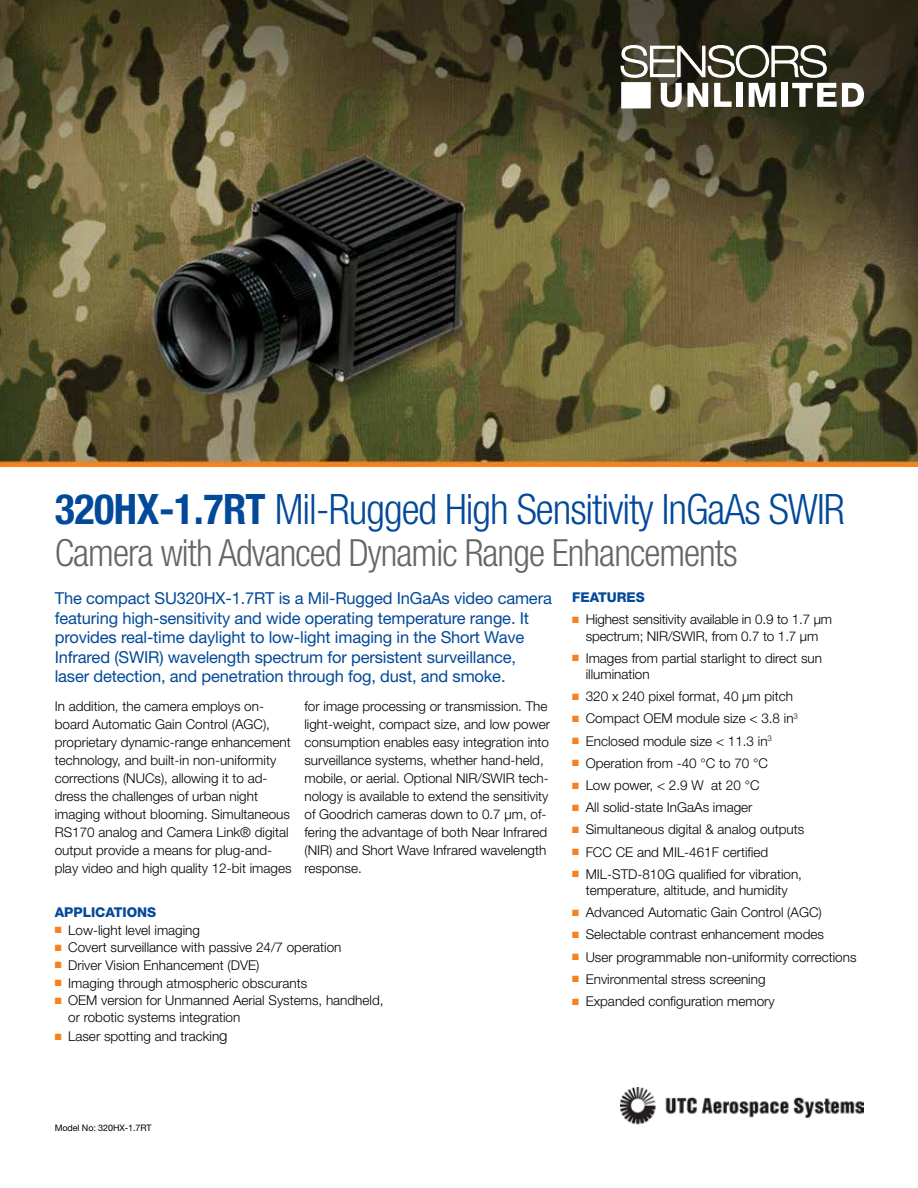
<style>
.page{position:relative;width:918px;height:1188px;background:#fff}
.page>*{position:absolute;margin:0;border:0;box-sizing:border-box;transform-origin:0 0}
.t1{font:300 condensed 42px "Helvetica Neue LT Std";letter-spacing:-.025em;color:#034999}
.t2{font:300 condensed 37.5px "Helvetica Neue LT Std";letter-spacing:-.025em;color:#666}
.t3{font:16.5px/19.5px "Helvetica Neue LT Std";letter-spacing:-.01em;color:#034999}
.t4{font:300 13.5px/18px "Helvetica Neue LT Std";color:#000}
.t5{font:800 13.5px "Helvetica Neue LT Std";color:#034999}
.t6{font:9px "Helvetica Neue LT Std";letter-spacing:-.01em;color:#000}
.s1{font-weight:700}
.s2{color:#f58220}
.s3{font-size:15px}
</style>
<div class="page">
<img style="left:620px;top:1088px;width:244px;height:37px">
<img style="left:0;top:0;width:918px;height:466px">
<svg style="left:621px;top:45px;width:243px;height:62px"></svg>
<div style="left:621px;top:82px;width:30px;height:26px;background:#fff;border:2px solid #fff"></div>
<h1 class="t1" style="left:55px;top:485px;width:792px"><span class="s1">320HX-1.7RT</span> Mil-Rugged High Sensitivity InGaAs SWIR</h1>
<h2 class="t2" style="left:55px;top:531px;width:684px">Camera with Advanced Dynamic Range Enhancements</h2>
<p class="t3" style="left:55px;top:589px;width:499px">The compact SU320HX-1.7RT is a Mil-Rugged InGaAs video camera featuring high-sensitivity and wide operating temperature range. It provides real-time daylight to low-light imaging in the Short Wave Infrared (SWIR) wavelength spectrum for persistent surveillance, laser detection, and penetration through fog, dust, and smoke.</p>
<p class="t4" style="left:55px;top:697px;width:238px">In addition, the camera employs on&shy;board Automatic Gain Control (AGC), proprietary dynamic-range enhancement technology, and built-in non-uniformity corrections (NUCs), allowing it to ad&shy;dress the challenges of urban night imaging without blooming. Simultaneous RS170 analog and Camera Link® digital output provide a means for plug-and&shy;play video and high quality 12-bit images</p>
<p class="t5" style="left:572px;top:589px;width:74px">FEATURES</p>
<p class="t4" style="left:572px;top:611px;width:261px;line-height:16.2px;text-align:center"><span class="s2">■</span> Highest sensitivity available in 0.9 to 1.7 µm spectrum; NIR/SWIR, from 0.7 to 1.7 µm</p>
<p class="t4" style="left:586px;top:650px;width:238px;line-height:16.2px;text-indent:-14px"><span class="s2">■</span> Images from partial starlight to direct sun illumination</p>
<p class="t4" style="left:572px;top:687px;width:222px"><span class="s2">■</span> 320 x 240 pixel format, 40 µm pitch</p>
<p class="t4" style="left:572px;top:709px;width:227px"><span class="s2">■</span> Compact OEM module size &lt; 3.8 in<sup>3</sup></p>
<p class="t4" style="left:572px;top:732px;width:201px"><span class="s2">■</span> Enclosed module size &lt; 11.3 in<sup>3</sup></p>
<p class="t4" style="left:572px;top:754px;width:197px"><span class="s2">■</span> Operation from -40 °C to 70 °C</p>
<p class="t4" style="left:572px;top:776px;width:189px"><span class="s2">■</span> Low power, &lt; 2.9 W at 20 °C</p>
<p class="t4" style="left:572px;top:798px;width:182px"><span class="s2">■</span> All solid-state InGaAs imager</p>
<p class="t4" style="left:572px;top:820px;width:234px"><span class="s2">■</span> Simultaneous digital &amp; analog outputs</p>
<p class="t4" style="left:572px;top:843px;width:198px"><span class="s2">■</span> FCC CE and MIL-461F certified</p>
<p class="t4" style="left:572px;top:866px;width:231px;line-height:16.2px;text-align:center"><span class="s2">■</span> MIL-STD-810G qualified for vibration, temperature, altitude, and humidity</p>
<p class="t4" style="left:572px;top:903px;width:251px"><span class="s2">■</span> Advanced Automatic Gain Control (AGC)</p>
<p class="t4" style="left:572px;top:925px;width:253px"><span class="s2">■</span> Selectable contrast enhancement modes</p>
<p class="t4" style="left:572px;top:948px;width:286px"><span class="s2">■</span> User programmable non-uniformity corrections</p>
<p class="t4" style="left:572px;top:970px;width:195px"><span class="s2">■</span> Environmental stress screening</p>
<p class="t4" style="left:572px;top:992px;width:204px"><span class="s2">■</span> Expanded configuration memory</p>
<p class="t4" style="left:304px;top:697px;width:247px">for image processing or transmission. The light-weight, compact size, and low power consumption enables easy integration into surveillance systems, whether hand-held, mobile, or aerial. Optional NIR/SWIR tech&shy;nology is available to extend the sensitivity of Goodrich cameras down to 0.7 µm, of&shy;fering the advantage of both Near Infrared (NIR) and Short Wave Infrared wavelength response.</p>
<p class="t5" style="left:55px;top:904px;width:103px">APPLICATIONS</p>
<p class="t4" style="left:55px;top:920px;width:147px"><span class="s2">■</span> Low-light level imaging</p>
<p class="t4" style="left:55px;top:938px;width:288px"><span class="s2">■</span> Covert surveillance with passive 24/7 operation</p>
<p class="t4" style="left:55px;top:956px;width:206px"><span class="s2">■</span> Driver Vision Enhancement (DVE)</p>
<p class="t4" style="left:55px;top:974px;width:254px"><span class="s2">■</span> Imaging through atmospheric obscurants</p>
<p class="t4" style="left:68px;top:992px;width:317px;line-height:16.2px;text-indent:-14px"><span class="s2">■</span> OEM version for Unmanned Aerial Systems, handheld, or robotic systems integration</p>
<p class="t4" style="left:55px;top:1027px;width:174px"><span class="s2">■</span> Laser spotting and trackin<span class="s3">g</span></p>
<p class="t6" style="left:55px;top:1123px;width:98px">Model No: 320HX-1.7RT</p>
</div>
